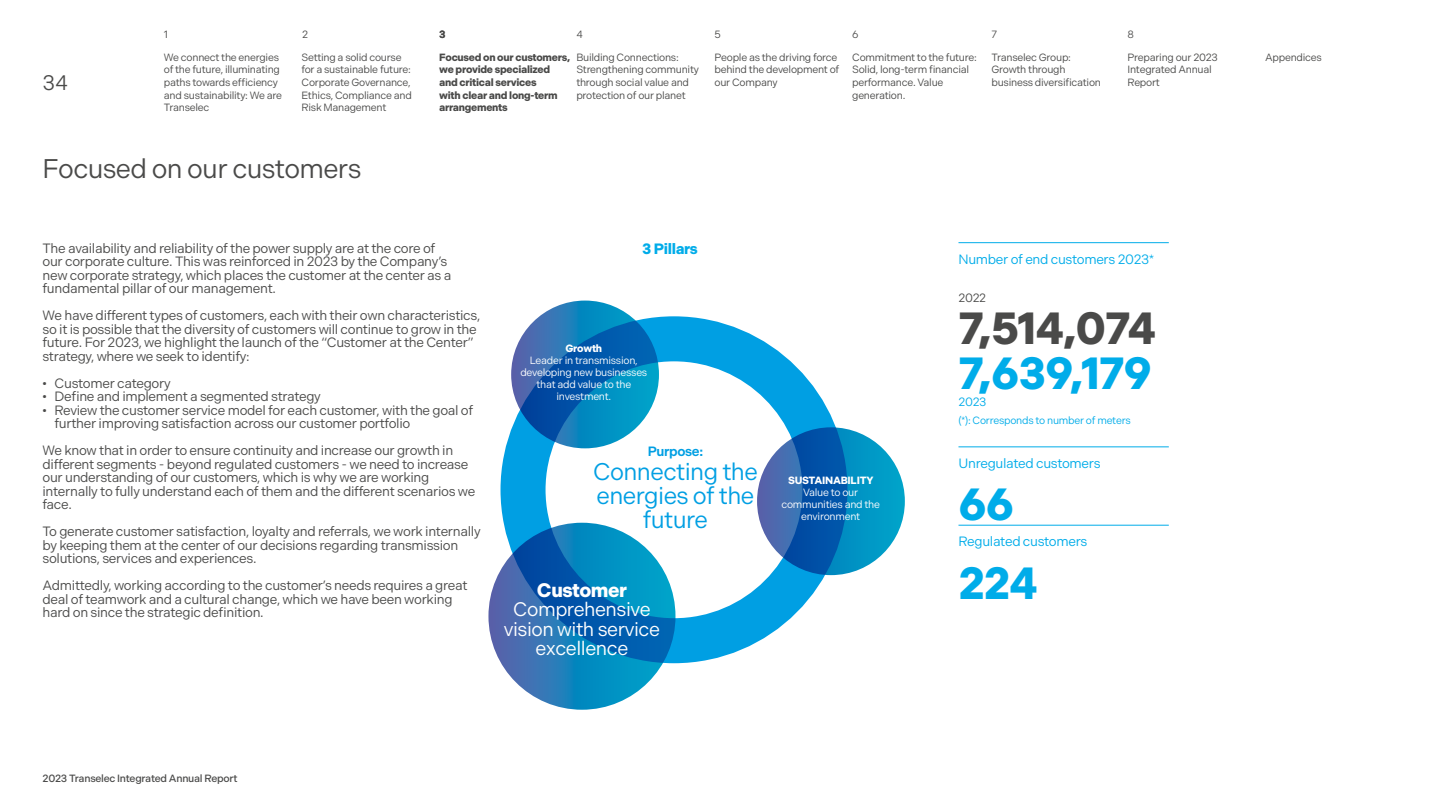
<style>
.page{position:relative;width:1441px;height:812px;background:#fff}
.page>*{position:absolute;margin:0;border:0;box-sizing:border-box;transform-origin:0 0}
.t1{font:700 45px "Indivisible";letter-spacing:-.025em;color:#00ace9}
.t2{font:700 45px "Indivisible";letter-spacing:-.03em;color:#4a4a49}
.t3{font:27px "Indivisible";letter-spacing:-.025em;color:#4a4a49}
.t4{font:24px/24px "Indivisible";letter-spacing:-.025em;color:#009fe3;text-align:center}
.t5{font:21px "Indivisible";color:#4a4a49}
.t6{font:19.5px/19.5px "Indivisible";letter-spacing:-.025em;color:#fff;text-align:center}
.t7{font:700 19.5px "Indivisible";letter-spacing:-.025em;color:#fff}
.t8{font:700 15px "Indivisible";letter-spacing:-.025em;color:#00ace9}
.t9{font:13.5px/13.5px "Indivisible";letter-spacing:-.025em;color:#4a4a49}
.t10{font:13.5px "Indivisible";letter-spacing:-.025em;color:#00ace9}
.t11{font:600 13.5px "Indivisible";letter-spacing:-.025em;color:#009fe3}
.t12{font:12px "Indivisible";color:#4a4a49}
.t13{font:12px "Indivisible";color:#00ace9}
.t14{font:10.5px/12.6px "Indivisible";letter-spacing:-.025em;color:#4a4a49}
.t15{font:10.5px/12px "Indivisible";letter-spacing:-.025em;color:#fff;text-align:center}
.t16{font:700 10.5px/12.6px "Indivisible";letter-spacing:-.025em;color:#4a4a49}
.t17{font:500 10.5px "Indivisible";letter-spacing:-.025em;color:#4a4a49}
.t18{font:10.5px "Indivisible";letter-spacing:-.025em;color:#00ace9}
.t19{font:700 10.5px "Indivisible";letter-spacing:-.025em;color:#fff}
</style>
<div class="page">
<div style="left:500px;top:316px;width:347px;height:347px;border:45px solid #009fe3;border-radius:50%"></div>
<svg style="left:511px;top:300px;width:148px;height:148px;background:#1172b5"></svg>
<svg style="left:757px;top:427px;width:147px;height:148px;background:#1073b5"></svg>
<hr style="left:958px;top:242px;width:210px;height:1px;background:#00ace9">
<hr style="left:958px;top:446px;width:210px;height:1px;background:#00ace9">
<hr style="left:958px;top:525px;width:210px;height:1px;background:#00ace9">
<svg style="left:488px;top:522px;width:187px;height:187px;background:#1376b6"></svg>
<h3 class="t5" style="left:43px;top:71px;width:27px">34</h3>
<p class="t14" style="left:302px;top:28px;width:8px">2</p>
<p class="t14" style="left:714px;top:28px;width:8px">5</p>
<p class="t14" style="left:852px;top:28px;width:8px">6</p>
<p class="t14" style="left:714px;top:51px;width:126px">People as the driving force behind the development of our Company</p>
<p class="t14" style="left:991px;top:51px;width:111px">Transelec Group:<br>Growth through business diversification</p>
<p class="t16" style="left:439px;top:28px;width:8px">3</p>
<p class="t14" style="left:576px;top:28px;width:8px">4</p>
<p class="t14" style="left:1127px;top:28px;width:8px">8</p>
<p class="t14" style="left:164px;top:28px;width:6px">1</p>
<p class="t14" style="left:991px;top:28px;width:7px">7</p>
<p class="t14" style="left:164px;top:51px;width:120px">We connect the energies of the future, illuminating paths towards efficiency and sustainability: We are<br>Transelec</p>
<p class="t14" style="left:1127px;top:51px;width:92px">Preparing our 2023<br>Integrated Annual<br>Report</p>
<p class="t14" style="left:301px;top:51px;width:112px">Setting a solid course for a sustainable future:<br>Corporate Governance,<br>Ethics, Compliance and<br>Risk Management</p>
<p class="t14" style="left:852px;top:51px;width:126px">Commitment to the future:<br>Solid, long-term financial performance. Value generation.</p>
<p class="t16" style="left:439px;top:51px;width:133px">Focused on our customers, we provide specialized and critical services<br>with clear and long-term arrangements</p>
<p class="t14" style="left:576px;top:51px;width:104px">Building Connections:</p>
<p class="t14" style="left:1264px;top:51px;width:58px">Appendices</p>
<p class="t14" style="left:576px;top:64px;width:124px">Strengthening community through social value and protection of our planet</p>
<h2 class="t3" style="left:43px;top:153px;width:320px">Focused on our customers</h2>
<p class="t9" style="left:43px;top:241px;width:410px">The availability and reliability of the power supply are at the core of our corporate culture. This was reinforced in 2023 by the Company’s new corporate strategy, which places the customer at the center as a fundamental pillar of our management.</p>
<p class="t9" style="left:43px;top:309px;width:439px">We have different types of customers, each with their own characteristics, so it is possible that the diversity of customers will continue to grow in the future. For 2023, we highlight the launch of the “Customer at the Center” strategy, where we seek to identify:</p>
<p class="t9" style="left:43px;top:376px;width:130px">• Customer category</p>
<p class="t9" style="left:43px;top:390px;width:280px">• Define and implement a segmented strategy</p>
<p class="t9" style="left:55px;top:403px;width:420px;text-indent:-12px">• Review the customer service model for each customer, with the goal of further improving satisfaction across our customer portfolio</p>
<p class="t9" style="left:43px;top:444px;width:434px">We know that in order to ensure continuity and increase our growth in different segments - beyond regulated customers - we need to increase our understanding of our customers, which is why we are working internally to fully understand each of them and the different scenarios we face.</p>
<p class="t9" style="left:43px;top:525px;width:439px">To generate customer satisfaction, loyalty and referrals, we work internally by keeping them at the center of our decisions regarding transmission solutions, services and experiences.</p>
<p class="t9" style="left:43px;top:579px;width:426px">Admittedly, working according to the customer’s needs requires a great deal of teamwork and a cultural change, which we have been working hard on since the strategic definition.</p>
<p class="t8" style="left:642px;top:240px;width:57px">3 Pillars</p>
<p class="t19" style="left:565px;top:342px;width:38px">Growth</p>
<p class="t15" style="left:520px;top:354px;width:128px">Leader in transmission, developing new businesses that add value to the investment.</p>
<p class="t11" style="left:647px;top:443px;width:57px">Purpose:</p>
<h3 class="t4" style="left:593px;top:459px;width:166px">Connecting the energies of the future</h3>
<h3 class="t7" style="left:537px;top:578px;width:91px">Customer</h3>
<h3 class="t6" style="left:504px;top:600px;width:158px">Comprehensive vision with service excellence</h3>
<p class="t19" style="left:788px;top:474px;width:87px">SUSTAINABILITY</p>
<p class="t15" style="left:781px;top:487px;width:100px">Value to our communities and the environment</p>
<p class="t17" style="left:43px;top:772px;width:196px">2023 Transelec Integrated Annual Report</p>
<p class="t10" style="left:958px;top:251px;width:197px">Number of end customers 2023*</p>
<p class="t12" style="left:958px;top:290px;width:29px">2022</p>
<h1 class="t2" style="left:958px;top:301px;width:199px">7,514,074</h1>
<h1 class="t1" style="left:958px;top:346px;width:195px">7,639,179</h1>
<p class="t13" style="left:958px;top:395px;width:30px">2023</p>
<p class="t18" style="left:958px;top:414px;width:174px">(*): Corresponds to number of meters</p>
<p class="t10" style="left:958px;top:455px;width:144px">Unregulated customers</p>
<h1 class="t1" style="left:958px;top:478px;width:57px">66</h1>
<p class="t10" style="left:958px;top:533px;width:130px">Regulated customers</p>
<h1 class="t1" style="left:958px;top:556px;width:81px">224</h1>
</div>
